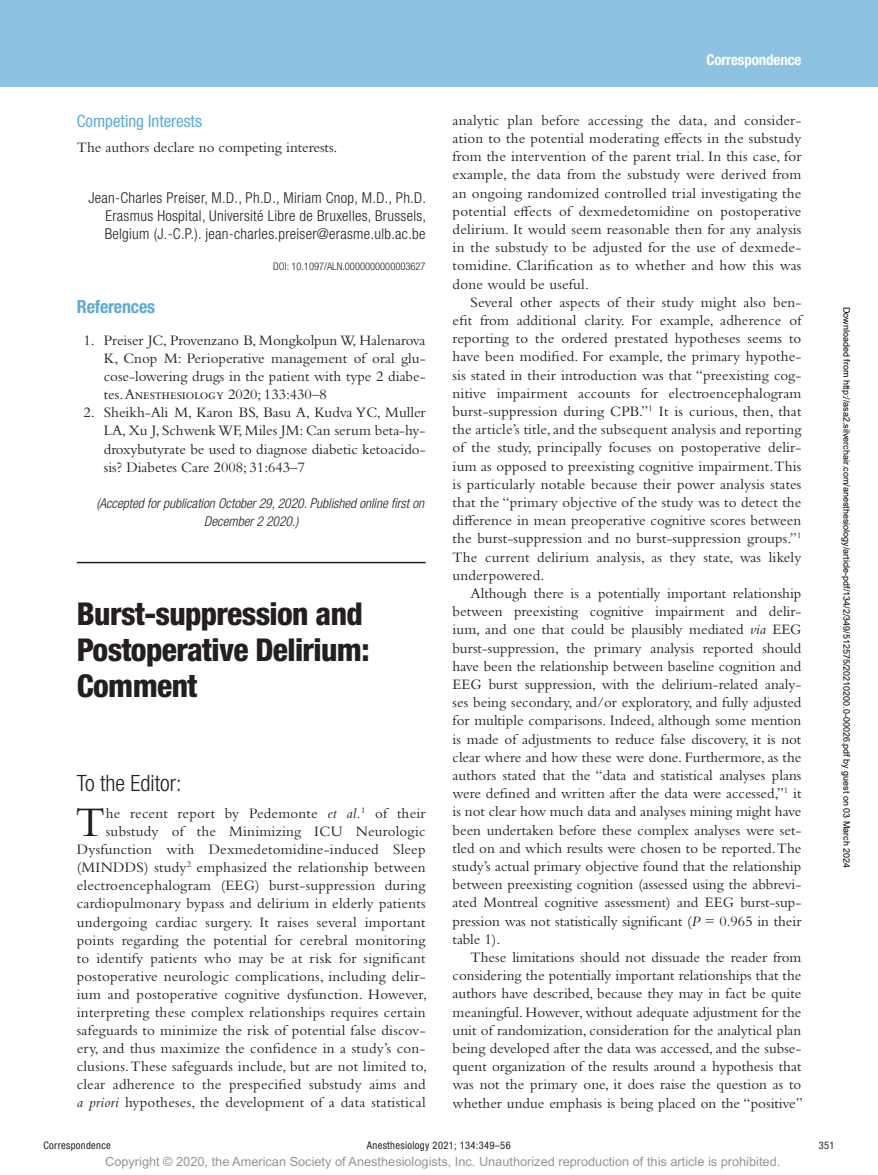
<style>
.page{position:relative;width:878px;height:1175px;background:#fff}
.page>*{position:absolute;margin:0;border:0;box-sizing:border-box;transform-origin:0 0}
.t1{font:43.95px "Bembo Std";color:#231f20}
.t2{font:800 condensed 31.5px/36px "Helvetica Neue LT Std";letter-spacing:-.02em;color:#231f20}
.t3{font:300 condensed 22.5px "Helvetica Neue LT Std";color:#231f20}
.t4{font:700 condensed 18px "Helvetica Neue LT Std";letter-spacing:-.01em;color:#5caad4}
.t5{font:condensed 16.8px "Helvetica Neue LT Std";color:#5caad4}
.t6{font:15px/18.1px "Bembo Std";letter-spacing:.015em;color:#231f20;text-align:justify}
.t7{font:300 condensed 15px/18.1px "Helvetica Neue LT Std";letter-spacing:.02em;color:#231f20;text-align:justify}
.t8{font:700 condensed 15px "Helvetica Neue LT Std";letter-spacing:-.01em;color:#fff}
.t9{font:italic 300 condensed 13.5px/18.1px "Helvetica Neue LT Std";color:#231f20}
.t10{font:12.75px "Arial MT Std";color:#939598}
.t11{font:condensed 10.5px "Helvetica Neue LT Std";letter-spacing:.03em;color:#231f20}
.t12{font:300 condensed 10.5px "Helvetica Neue LT Std";color:#231f20}
.t13{font:9px "Arial";color:#000}
.s1{font-style:italic}
</style>
<div class="page">
<div style="left:0;top:0;width:878px;height:86px;background:#8dc3e0"></div>
<hr style="left:77px;top:562px;width:348px;height:1px;background:#231f20">
<p class="t8" style="left:706px;top:51px;width:96px">Correspondence</p>
<p class="t5" style="left:77px;top:111px;width:126px">Competing Interests</p>
<p class="t6" style="left:77px;top:138px;width:262px">The authors declare no competing interests.</p>
<p class="t7" style="left:105px;top:188px;width:323px;text-indent:-16px">Jean-Charles Preiser, M.D., Ph.D., Miriam Cnop, M.D., Ph.D.<br>Erasmus Hospital, Université Libre de Bruxelles, Brussels, Belgium (J.-C.P.). jean-charles.preiser@erasme.ulb.ac.be</p>
<p class="t12" style="left:273px;top:260px;width:154px">DOI: 10.1097/ALN.0000000000003627</p>
<p class="t4" style="left:77px;top:296px;width:80px">References</p>
<p class="t6" style="left:104px;top:331px;width:323px;text-indent:-20px">1. Preiser JC, Provenzano B, Mongkolpun W, Halenarova K, Cnop M: Perioperative management of oral glu&shy;cose-lowering drugs in the patient with type 2 diabe&shy;tes. Anesthesiology 2020; 133:430–8</p>
<p class="t6" style="left:104px;top:403px;width:323px;text-indent:-20px">2. Sheikh-Ali M, Karon BS, Basu A, Kudva YC, Muller LA, Xu J, Schwenk WF, Miles JM: Can serum beta-hy&shy;droxybutyrate be used to diagnose diabetic ketoacido&shy;sis? Diabetes Care 2008; 31:643–7</p>
<p class="t9" style="left:204px;top:494px;width:221px;text-indent:-108px">(Accepted for publication October 29, 2020. Published online first on<br>December 2 2020.)</p>
<h2 class="t2" style="left:77px;top:595px;width:294px">Burst-suppression and<br>Postoperative Delirium:<br>Comment</h2>
<h3 class="t3" style="left:77px;top:770px;width:106px">To the Editor:</h3>
<h1 class="t1" style="left:75px;top:796px;width:31px">T</h1>
<p class="t6" style="left:77px;top:804px;width:352px;text-align:right">he recent report by Pedemonte <span class="s1">et al.</span><sup>1</sup> of their substudy of the Minimizing ICU Neurologic Dysfunction with Dexmedetomidine-induced Sleep (MINDDS) study<sup>2</sup> emphasized the relationship between electroencephalogram (EEG) burst-suppression during cardiopulmonary bypass and delirium in elderly patients undergoing cardiac surgery. It raises several important points regarding the potential for cerebral monitoring to identify patients who may be at risk for significant postoperative neurologic complications, including delir&shy;ium and postoperative cognitive dysfunction. However, interpreting these complex relationships requires certain safeguards to minimize the risk of potential false discov&shy;ery, and thus maximize the confidence in a study’s con&shy;clusions. These safeguards include, but are not limited to, clear adherence to the prespecified substudy aims and <span class="s1">a priori</span> hypotheses, the development of a data statistical</p>
<p class="t6" style="left:452px;top:111px;width:350px">analytic plan before accessing the data, and consider&shy;ation to the potential moderating effects in the substudy from the intervention of the parent trial. In this case, for example, the data from the substudy were derived from an ongoing randomized controlled trial investigating the potential effects of dexmedetomidine on postoperative delirium. It would seem reasonable then for any analysis in the substudy to be adjusted for the use of dexmede&shy;tomidine. Clarification as to whether and how this was done would be useful.</p>
<p class="t6" style="left:452px;top:293px;width:350px;text-indent:18px">Several other aspects of their study might also ben&shy;efit from additional clarity. For example, adherence of reporting to the ordered prestated hypotheses seems to have been modified. For example, the primary hypothe&shy;sis stated in their introduction was that “preexisting cog&shy;nitive impairment accounts for electroencephalogram burst-suppression during CPB.”<sup>1</sup> It is curious, then, that the article’s title, and the subsequent analysis and reporting of the study, principally focuses on postoperative delir&shy;ium as opposed to preexisting cognitive impairment. This is particularly notable because their power analysis states that the “primary objective of the study was to detect the difference in mean preoperative cognitive scores between the burst-suppression and no burst-suppression groups.”<sup>1<br></sup>The current delirium analysis, as they state, was likely underpowered.</p>
<p class="t6" style="left:452px;top:584px;width:350px;text-indent:18px">Although there is a potentially important relationship between preexisting cognitive impairment and delir&shy;ium, and one that could be plausibly mediated <span class="s1">via</span> EEG burst-suppression, the primary analysis reported should have been the relationship between baseline cognition and EEG burst suppression, with the delirium-related analy&shy;ses being secondary, and/or exploratory, and fully adjusted for multiple comparisons. Indeed, although some mention is made of adjustments to reduce false discovery, it is not clear where and how these were done. Furthermore, as the authors stated that the “data and statistical analyses plans were defined and written after the data were accessed,”<sup>1</sup> it is not clear how much data and analyses mining might have been undertaken before these complex analyses were set&shy;tled on and which results were chosen to be reported. The study’s actual primary objective found that the relationship between preexisting cognition (assessed using the abbrevi&shy;ated Montreal cognitive assessment) and EEG burst-sup&shy;pression was not statistically significant (<span class="s1">P</span> = 0.965 in their table 1).</p>
<p class="t6" style="left:452px;top:947px;width:352px;text-indent:18px">These limitations should not dissuade the reader from considering the potentially important relationships that the authors have described, because they may in fact be quite meaningful. However, without adequate adjustment for the unit of randomization, consideration for the analytical plan being developed after the data was accessed, and the subse&shy;quent organization of the results around a hypothesis that was not the primary one, it does raise the question as to whether undue emphasis is being placed on the “positive”</p>
<p class="t13" style="left:850px;top:306px;width:563px;rotate:90deg">Downloaded from http://asa2.silverchair.com/anesthesiology/article-pdf/134/2/349/512575/20210200.0-00026.pdf by guest on 03 March 2024</p>
<p class="t11" style="left:44px;top:1139px;width:69px">Correspondence</p>
<p class="t11" style="left:367px;top:1139px;width:145px">Anesthesiology 2021; 134:349–56</p>
<p class="t11" style="left:818px;top:1139px;width:17px">351</p>
<p class="t10" style="left:105px;top:1154px;width:676px">Copyright © 2020, the American Society of Anesthesiologists, Inc. Unauthorized reproduction of this article is prohibited.</p>
</div>
